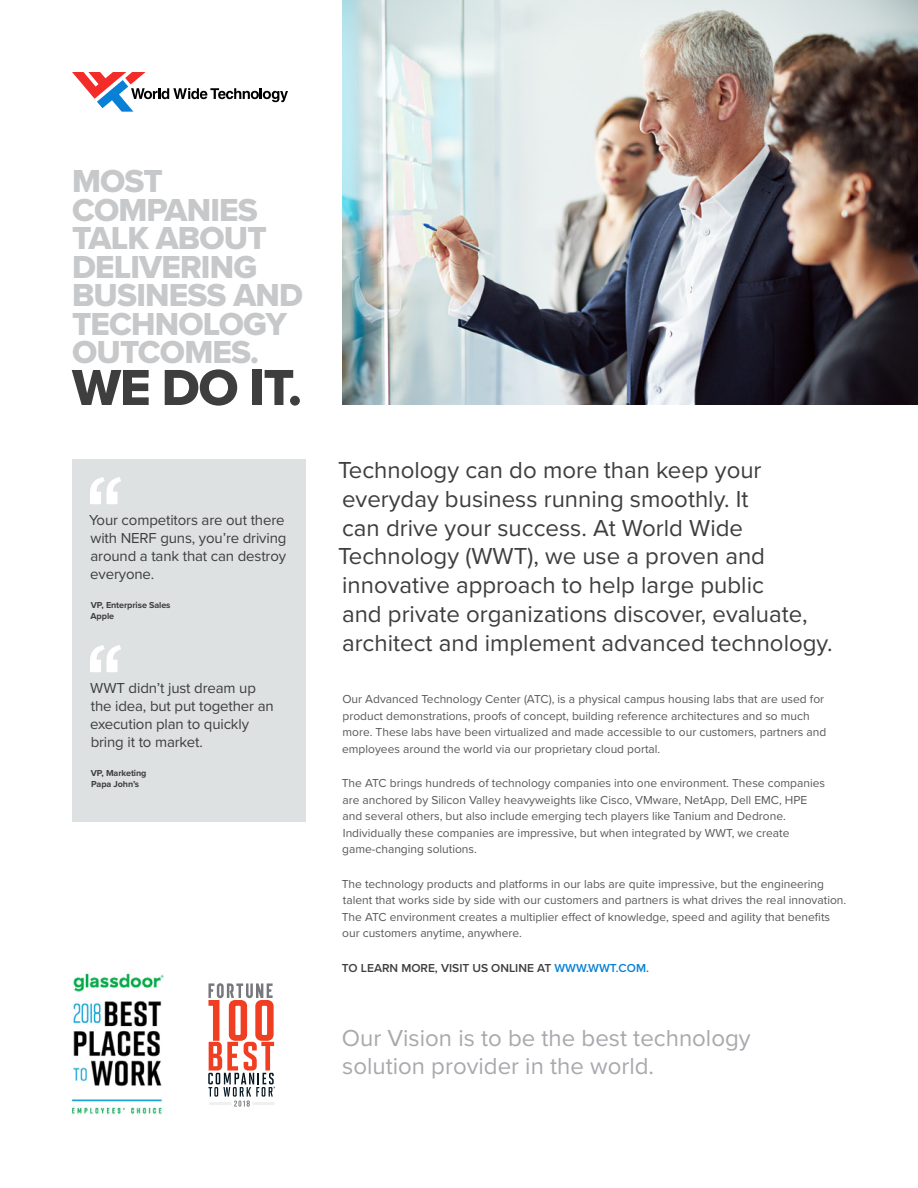
<style>
.page{position:relative;width:918px;height:1188px;background:#fff}
.page>*{position:absolute;margin:0;border:0;box-sizing:border-box;transform-origin:0 0}
.t1{font:52.5px "Proxima Nova Extrabld";color:#3e3e3f}
.t2{font:33px/28.5px "Proxima Nova Extrabld";letter-spacing:-.025em;color:#c7c8ca}
.t3{font:24px/28.8px "Proxima Nova";color:#3e3e3f}
.t4{font:24px/28.8px "Proxima Nova";color:#a8a9ad}
.t5{font:15px/18px "Proxima Nova";letter-spacing:-.01em;color:#3e3e3f}
.t6{font:12px/16.5px "Proxima Nova";color:#57585a}
.t7{font:600 12px "Proxima Nova";color:#3e3e3f}
.t8{font:700 9px/10.8px "Proxima Nova";letter-spacing:-.01em;color:#3e3e3f}
.s1{color:#0880d6}
</style>
<div class="page">
<div style="left:72px;top:459px;width:234px;height:362px;background:#dde1e1"></div>
<svg style="left:90px;top:477px;width:31px;height:27px"></svg>
<svg style="left:90px;top:645px;width:31px;height:27px"></svg>
<svg style="left:72px;top:72px;width:216px;height:40px"></svg>
<img style="left:342px;top:0;width:576px;height:405px">
<img style="left:72px;top:973px;width:92px;height:142px">
<svg style="left:208px;top:983px;width:67px;height:124px"></svg>
<p class="t2" style="left:72px;top:166px;width:233px">MOST<br>COMPANIES<br>TALK ABOUT<br>DELIVERING<br>BUSINESS AND<br>TECHNOLOGY<br>OUTCOMES.</p>
<p class="t1" style="left:72px;top:348px;width:232px">WE DO IT.</p>
<p class="t5" style="left:89px;top:510px;width:199px">Your competitors are out there with NERF guns, you’re driving around a tank that can destroy everyone.</p>
<p class="t8" style="left:91px;top:599px;width:82px">VP, Enterprise Sales<br>Apple</p>
<p class="t5" style="left:90px;top:678px;width:185px">WWT didn’t just dream up the idea, but put together an execution plan to quickly bring it to market.</p>
<p class="t8" style="left:91px;top:767px;width:57px">VP, Marketing<br>Papa John’s</p>
<p class="t3" style="left:338px;top:455px;width:496px">Technology can do more than keep your everyday business running smoothly. It<br>can drive your success. At World Wide Technology (WWT), we use a proven and innovative approach to help large public<br>and private organizations discover, evaluate, architect and implement advanced technology.</p>
<p class="t6" style="left:342px;top:690px;width:486px">Our Advanced Technology Center (ATC), is a physical campus housing labs that are used for product demonstrations, proofs of concept, building reference architectures and so much more. These labs have been virtualized and made accessible to our customers, partners and employees around the world via our proprietary cloud portal.</p>
<p class="t6" style="left:342px;top:774px;width:485px">The ATC brings hundreds of technology companies into one environment. These companies are anchored by Silicon Valley heavyweights like Cisco, VMware, NetApp, Dell EMC, HPE and several others, but also include emerging tech players like Tanium and Dedrone.<br>Individually these companies are impressive, but when integrated by WWT, we create game-changing solutions.</p>
<p class="t6" style="left:342px;top:875px;width:506px">The technology products and platforms in our labs are quite impressive, but the engineering talent that works side by side with our customers and partners is what drives the real innovation.<br>The ATC environment creates a multiplier effect of knowledge, speed and agility that benefits our customers anytime, anywhere.</p>
<p class="t7" style="left:342px;top:959px;width:308px">TO LEARN MORE, VISIT US ONLINE AT <span class="s1">WWW.WWT.COM.</span></p>
<p class="t4" style="left:342px;top:1022px;width:410px">Our Vision is to be the best technology solution provider in the world.</p>
</div>
